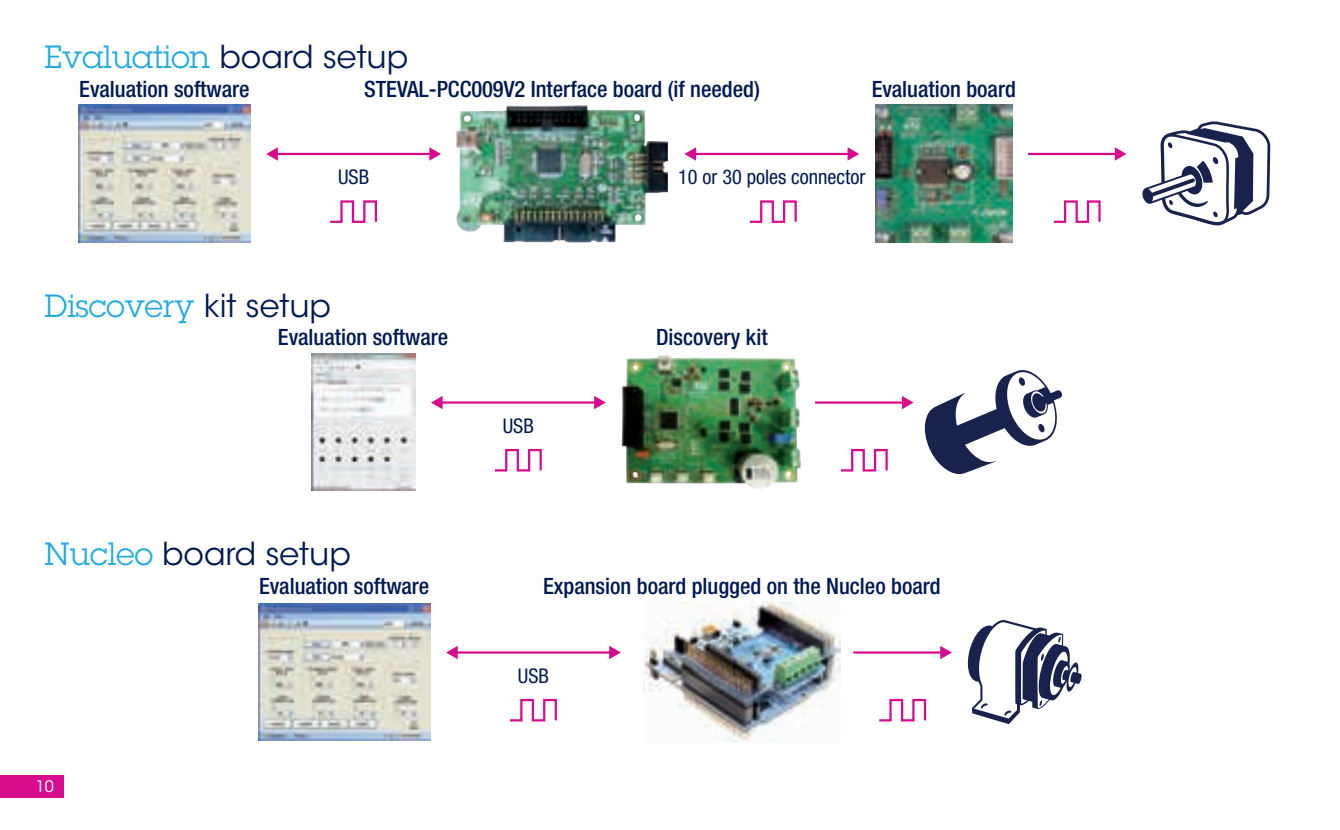
<style>
.page{position:relative;width:1340px;height:830px;background:#fff}
.page>*{position:absolute;margin:0;border:0;box-sizing:border-box;transform-origin:0 0}
._2_RECTO_SOUS_TITRE{font:31.5px "Lubalin Graph Std";color:#24aae1}
._2_RECTO_SOUS_TITRE-2{font:31.5px "ITC Avant Garde Std";color:#001954}
.t1{font:500 condensed 22.5px "Helvetica Neue LT Std";color:#001954}
.t2{font:condensed 20.25px "Helvetica Neue LT Std";color:#001954}
.t3{font:15.75px "ITC Avant Garde Std";color:#fff}
.s1{font-family:"ITC Avant Garde Std";color:#001954}
.s2{font-family:"Lubalin Graph Std";color:#24aae1}
</style>
<div class="page">
<div style="left:0;top:775px;width:64px;height:22px;background:#d70c8c"></div>
<svg style="left:330px;top:200px;width:47px;height:23px"></svg>
<svg style="left:749px;top:200px;width:48px;height:23px"></svg>
<svg style="left:1053px;top:200px;width:48px;height:23px"></svg>
<hr style="left:276px;top:153px;width:155px;height:2px;background:#d70c8c">
<svg style="left:429px;top:147px;width:12px;height:14px"></svg>
<svg style="left:266px;top:147px;width:12px;height:14px"></svg>
<hr style="left:694px;top:153px;width:155px;height:2px;background:#d70c8c">
<svg style="left:847px;top:147px;width:12px;height:14px"></svg>
<svg style="left:684px;top:147px;width:12px;height:14px"></svg>
<hr style="left:1027px;top:153px;width:89px;height:2px;background:#d70c8c">
<svg style="left:1114px;top:147px;width:12px;height:14px"></svg>
<img style="left:875px;top:105px;width:137px;height:137px">
<img style="left:456px;top:105px;width:212px;height:137px">
<svg style="left:1142px;top:121px;width:128px;height:104px"></svg>
<img style="left:643px;top:601px;width:197px;height:140px">
<svg style="left:967px;top:620px;width:114px;height:103px"></svg>
<svg style="left:510px;top:698px;width:47px;height:24px"></svg>
<hr style="left:456px;top:651px;width:155px;height:2px;background:#d70c8c">
<svg style="left:609px;top:645px;width:12px;height:14px"></svg>
<svg style="left:446px;top:646px;width:12px;height:13px"></svg>
<img style="left:258px;top:603px;width:172px;height:137px">
<img style="left:78px;top:105px;width:172px;height:137px">
<svg style="left:879px;top:698px;width:48px;height:24px"></svg>
<hr style="left:853px;top:651px;width:89px;height:2px;background:#d70c8c">
<svg style="left:940px;top:646px;width:11px;height:13px"></svg>
<img style="left:621px;top:355px;width:181px;height:134px">
<img style="left:311px;top:353px;width:104px;height:137px">
<svg style="left:924px;top:370px;width:138px;height:104px"></svg>
<svg style="left:494px;top:449px;width:48px;height:23px"></svg>
<svg style="left:840px;top:449px;width:48px;height:23px"></svg>
<hr style="left:440px;top:401px;width:156px;height:2px;background:#d70c8c">
<svg style="left:594px;top:396px;width:11px;height:13px"></svg>
<svg style="left:431px;top:396px;width:11px;height:13px"></svg>
<hr style="left:815px;top:401px;width:88px;height:2px;background:#d70c8c">
<svg style="left:901px;top:396px;width:12px;height:13px"></svg>
<p class="_2_RECTO_SOUS_TITRE" style="left:45px;top:37px;width:365px">Evaluation <span class="s1">board setup</span></p>
<p class="t1" style="left:79px;top:75px;width:172px">Evaluation software</p>
<p class="t1" style="left:364px;top:75px;width:397px">STEVAL-PCC009V2 Interface board (if needed)</p>
<p class="t1" style="left:871px;top:75px;width:146px">Evaluation board</p>
<p class="t2" style="left:338px;top:165px;width:33px">USB</p>
<p class="t2" style="left:678px;top:165px;width:189px">10 or 30 poles connector</p>
<p class="_2_RECTO_SOUS_TITRE" style="left:45px;top:285px;width:288px">Discovery <span class="s1">kit setup</span></p>
<p class="t1" style="left:278px;top:324px;width:172px">Evaluation software</p>
<p class="t1" style="left:656px;top:324px;width:113px">Discovery kit</p>
<p class="_2_RECTO_SOUS_TITRE-2" style="left:45px;top:534px;width:308px"><span class="s2">Nucleo</span> board setup</p>
<p class="t2" style="left:503px;top:414px;width:33px">USB</p>
<p class="t1" style="left:259px;top:572px;width:172px">Evaluation software</p>
<p class="t1" style="left:543px;top:572px;width:399px">Expansion board plugged on the Nucleo board</p>
<p class="t3" style="left:36px;top:776px;width:20px">10</p>
<p class="t2" style="left:518px;top:663px;width:33px">USB</p>
</div>
